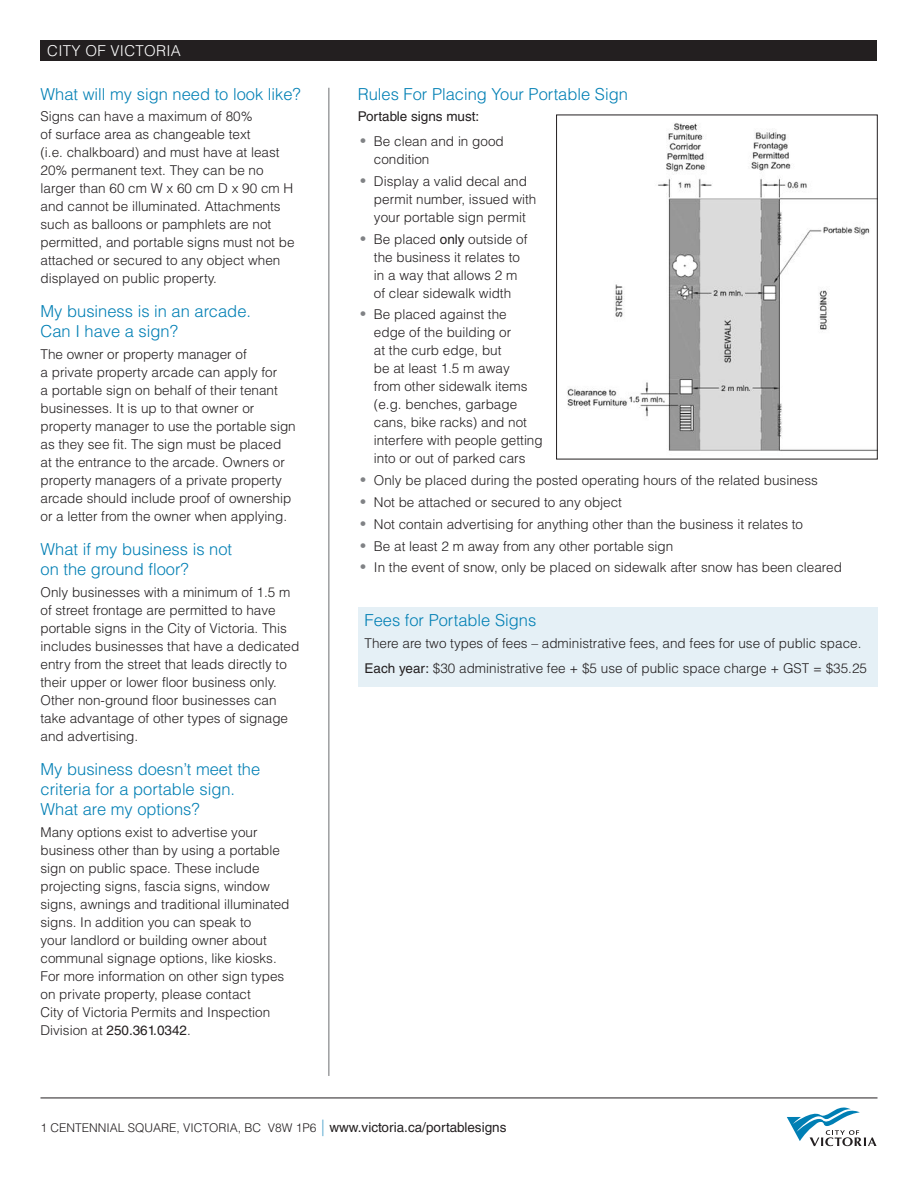
<style>
.page{position:relative;width:918px;height:1188px;background:#fff}
.page>*{position:absolute;margin:0;border:0;box-sizing:border-box;transform-origin:0 0}
.body_header{font:300 16.5px/20.2px "Helvetica LT Std";color:#007fb4}
.page_header{font:300 15px "Helvetica LT Std";letter-spacing:.02em;color:#fff}
.body_text_sp__0625{font:300 13.5px/18px "Helvetica LT Std";color:#231f20}
.body_text_sp__0625-2{font:13.5px "Helvetica LT Std";color:#231f20}
.address_back_page{font:300 12px "Helvetica LT Std";color:#231f20}
.s1{font-weight:400}
.s2{font-weight:400;font-size:15px;color:#808285}
.s3{font-stretch:condensed;font-size:16.5px;color:#4ea3cc}
.s4{font-weight:400;font-size:13.5px}
</style>
<div class="page">
<div style="left:40px;top:40px;width:838px;height:21px;background:#231f20"></div>
<svg style="left:787px;top:1107px;width:90px;height:39px"></svg>
<hr style="left:40px;top:1098px;width:838px;height:1px;background:#231f20">
<img style="left:567px;top:123px;width:309px;height:328px">
<div style="left:556px;top:115px;width:322px;height:344px;border:1px solid #231f20"></div>
<hr style="left:328px;top:88px;width:1px;height:988px;background:#6c6d70">
<div style="left:358px;top:608px;width:520px;height:79px;background:#e5f0f6"></div>
<p class="page_header" style="left:47px;top:41px;width:135px">CITY OF VICTORIA</p>
<p class="body_header" style="left:40px;top:83px;width:262px">What will my sign need to look like?</p>
<p class="body_text_sp__0625" style="left:40px;top:107px;width:256px">Signs can have a maximum of 80%<br>of surface area as changeable text<br>(i.e. chalkboard) and must have at least 20% permanent text. They can be no larger than 60 cm W x 60 cm D x 90 cm H and cannot be illuminated. Attachments such as balloons or pamphlets are not permitted, and portable signs must not be attached or secured to any object when displayed on public property.</p>
<p class="body_header" style="left:40px;top:301px;width:212px">My business is in an arcade.<br>Can I have a sign?</p>
<p class="body_text_sp__0625" style="left:40px;top:345px;width:257px">The owner or property manager of<br>a private property arcade can apply for<br>a portable sign on behalf of their tenant businesses. It is up to that owner or property manager to use the portable sign as they see fit. The sign must be placed at the entrance to the arcade. Owners or property managers of a private property arcade should include proof of ownership or a letter from the owner when applying.</p>
<p class="body_header" style="left:40px;top:539px;width:193px">What if my business is not on the ground floor?</p>
<p class="body_text_sp__0625" style="left:40px;top:583px;width:260px">Only businesses with a minimum of 1.5 m of street frontage are permitted to have portable signs in the City of Victoria. This includes businesses that have a dedicated entry from the street that leads directly to their upper or lower floor business only.<br>Other non-ground floor businesses can take advantage of other types of signage and advertising.</p>
<p class="body_header" style="left:40px;top:759px;width:221px">My business doesn’t meet the criteria for a portable sign.<br>What are my options?</p>
<p class="body_text_sp__0625" style="left:40px;top:823px;width:251px">Many options exist to advertise your business other than by using a portable sign on public space. These include projecting signs, fascia signs, window signs, awnings and traditional illuminated signs. In addition you can speak to<br>your landlord or building owner about communal signage options, like kiosks.<br>For more information on other sign types on private property, please contact<br>City of Victoria Permits and Inspection Division at <span class="s1">250.361.0342</span>.</p>
<p class="body_header" style="left:358px;top:83px;width:272px">Rules For Placing Your Portable Sign</p>
<p class="body_text_sp__0625-2" style="left:358px;top:109px;width:123px">Portable signs must:</p>
<p class="body_text_sp__0625" style="left:374px;top:132px;width:131px;text-indent:-14px"><span class="s2">•</span> Be clean and in good condition</p>
<p class="body_text_sp__0625" style="left:374px;top:172px;width:164px;text-indent:-14px"><span class="s2">•</span> Display a valid decal and permit number, issued with your portable sign permit</p>
<p class="body_text_sp__0625" style="left:360px;top:230px;width:169px;text-align:center"><span class="s2">•</span> Be placed <span class="s1">only</span> outside of the business it relates to<br>in a way that allows 2 m<br>of clear sidewalk width</p>
<p class="body_text_sp__0625" style="left:374px;top:306px;width:170px;text-indent:-14px"><span class="s2">•</span> Be placed against the<br>edge of the building or<br>at the curb edge, but<br>be at least 1.5 m away<br>from other sidewalk items (e.g. benches, garbage cans, bike racks) and not interfere with people getting into or out of parked cars</p>
<p class="body_text_sp__0625" style="left:360px;top:471px;width:459px"><span class="s2">•</span> Only be placed during the posted operating hours of the related business</p>
<p class="body_text_sp__0625" style="left:360px;top:493px;width:263px"><span class="s2">•</span> Not be attached or secured to any object</p>
<p class="body_text_sp__0625" style="left:360px;top:515px;width:444px"><span class="s2">•</span> Not contain advertising for anything other than the business it relates to</p>
<p class="body_text_sp__0625" style="left:360px;top:537px;width:314px"><span class="s2">•</span> Be at least 2 m away from any other portable sign</p>
<p class="body_text_sp__0625" style="left:360px;top:558px;width:483px"><span class="s2">•</span> In the event of snow, only be placed on sidewalk after snow has been cleared</p>
<p class="body_header" style="left:364px;top:610px;width:173px">Fees for Portable Signs</p>
<p class="body_text_sp__0625" style="left:364px;top:634px;width:498px">There are two types of fees – administrative fees, and fees for use of public space.</p>
<p class="body_text_sp__0625" style="left:364px;top:659px;width:504px"><span class="s1">Each year:</span> $30 administrative fee + $5 use of public space charge + GST = $35.25</p>
<p class="address_back_page" style="left:40px;top:1121px;width:467px">1 CENTENNIAL SQUARE, VICTORIA, BC V8W 1P6 <span class="s3">|</span> <span class="s4">www.victoria.ca/portablesigns</span></p>
</div>
